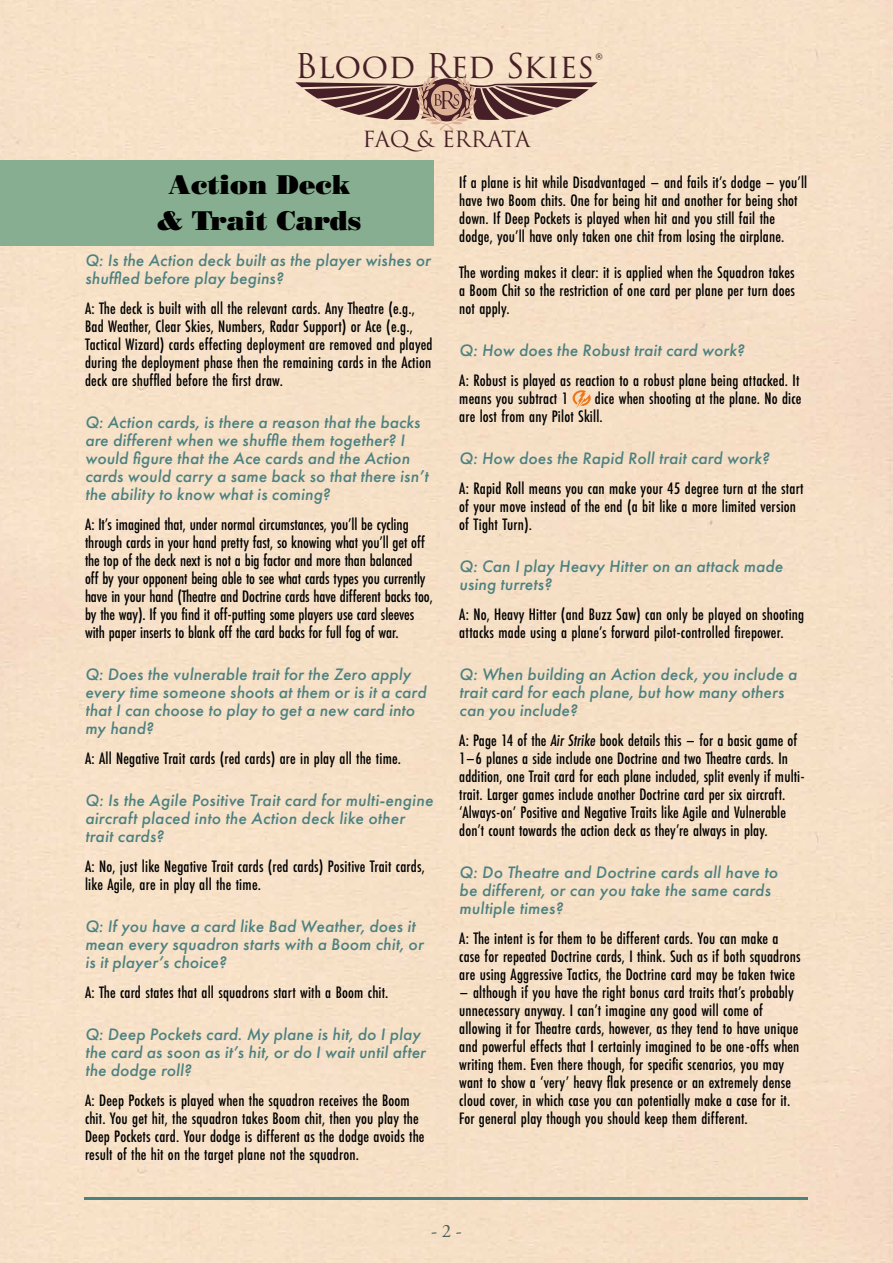
<style>
.page{position:relative;width:893px;height:1263px;background:#f5e0c6}
.page>*{position:absolute;margin:0;border:0;box-sizing:border-box;transform-origin:0 0}
.t1{font:36px "Trajan Pro 3";color:#472027}
.t2{font:33.3px "Trajan Pro 3";letter-spacing:-.005em;color:#472027}
.t3{font:27px/36px "Bodoni Std Poster";color:#000;text-align:center}
.t4{font:21.6px "Trajan Pro 3";letter-spacing:-.02em;color:#472027}
.t5{font:18.9px "Adobe Garamond Pro";color:#49605a}
.t6{font:500 17.25px/18px "Futura PT Cond";letter-spacing:.01em;color:#000}
.t7{font:italic 500 17.25px/18px "Futura PT";letter-spacing:.01em;color:#4c8181}
.s1{font-style:italic}
</style>
<div class="page">
<hr style="left:85px;top:1197px;width:723px;height:3px;background:#4c8181">
<svg style="left:295px;top:76px;width:303px;height:55px;background:#b59789"></svg>
<svg style="left:573px;top:390px;width:18px;height:18px"></svg>
<div style="left:0;top:160px;width:434px;height:85px;background:#87ae91"></div>
<h2 class="t2" style="left:295px;top:44px;width:301px">Blood Red Skies</h2>
<h1 class="t1" style="left:595px;top:44px;width:9px">®</h1>
<p class="t4" style="left:363px;top:124px;width:169px">FAQ&amp; ERRATA</p>
<h3 class="t3" style="left:157px;top:166px;width:206px">Action Deck &amp; Trait Cards</h3>
<p class="t7" style="left:85px;top:251px;width:347px">Q: Is the Action deck built as the player wishes or shuffled before play begins?</p>
<p class="t6" style="left:85px;top:299px;width:349px">A: The deck is built with all the relevant cards. Any Theatre (e.g., Bad Weather, Clear Skies, Numbers, Radar Support) or Ace (e.g., Tactical Wizard) cards effecting deployment are removed and played during the deployment phase then the remaining cards in the Action deck are shuffled before the first draw.</p>
<p class="t7" style="left:85px;top:413px;width:345px">Q: Action cards, is there a reason that the backs are different when we shuffle them together? I would figure that the Ace cards and the Action cards would carry a same back so that there isn’t the ability to know what is coming?</p>
<p class="t6" style="left:85px;top:515px;width:349px">A: It’s imagined that, under normal circumstances, you’ll be cycling through cards in your hand pretty fast, so knowing what you’ll get off the top of the deck next is not a big factor and more than balanced<br>off by your opponent being able to see what cards types you currently have in your hand (Theatre and Doctrine cards have different backs too, by the way). If you find it off-putting some players use card sleeves with paper inserts to blank off the card backs for full fog of war.</p>
<p class="t7" style="left:85px;top:665px;width:343px">Q: Does the vulnerable trait for the Zero apply every time someone shoots at them or is it a card that I can choose to play to get a new card into my hand?</p>
<p class="t6" style="left:85px;top:749px;width:318px">A: All Negative Trait cards (red cards) are in play all the time.</p>
<p class="t7" style="left:85px;top:791px;width:350px">Q: Is the Agile Positive Trait card for multi-engine aircraft placed into the Action deck like other trait cards?</p>
<p class="t6" style="left:85px;top:857px;width:341px">A: No, just like Negative Trait cards (red cards) Positive Trait cards, like Agile, are in play all the time.</p>
<p class="t7" style="left:85px;top:917px;width:340px">Q: If you have a card like Bad Weather, does it mean every squadron starts with a Boom chit, or is it player’s choice?</p>
<p class="t6" style="left:85px;top:983px;width:305px">A: The card states that all squadrons start with a Boom chit.</p>
<p class="t7" style="left:85px;top:1025px;width:342px">Q: Deep Pockets card. My plane is hit, do I play the card as soon as it’s hit, or do I wait until after the dodge roll?</p>
<p class="t6" style="left:85px;top:1091px;width:341px">A: Deep Pockets is played when the squadron receives the Boom chit. You get hit, the squadron takes Boom chit, then you play the Deep Pockets card. Your dodge is different as the dodge avoids the result of the hit on the target plane not the squadron.</p>
<p class="t6" style="left:459px;top:173px;width:350px">If a plane is hit while Disadvantaged – and fails it’s dodge – you’ll have two Boom chits. One for being hit and another for being shot down. If Deep Pockets is played when hit and you still fail the dodge, you’ll have only taken one chit from losing the airplane.</p>
<p class="t6" style="left:459px;top:263px;width:337px;text-align:justify">The wording makes it clear: it is applied when the Squadron takes a Boom Chit so the restriction of one card per plane per turn does not apply.</p>
<p class="t7" style="left:459px;top:341px;width:287px">Q: How does the Robust trait card work?</p>
<p class="t6" style="left:459px;top:371px;width:342px">A: Robust is played as reaction to a robust plane being attacked. It means you subtract 1</p>
<p class="t6" style="left:459px;top:389px;width:344px;text-indent:136px">dice when shooting at the plane. No dice are lost from any Pilot Skill.</p>
<p class="t7" style="left:459px;top:449px;width:312px">Q: How does the Rapid Roll trait card work?</p>
<p class="t6" style="left:459px;top:479px;width:346px">A: Rapid Roll means you can make your 45 degree turn at the start of your move instead of the end (a bit like a more limited version of Tight Turn).</p>
<p class="t7" style="left:459px;top:557px;width:325px">Q: Can I play Heavy Hitter on an attack made using turrets?</p>
<p class="t6" style="left:459px;top:605px;width:347px">A: No, Heavy Hitter (and Buzz Saw) can only be played on shooting attacks made using a plane’s forward pilot-controlled firepower.</p>
<p class="t7" style="left:459px;top:665px;width:339px">Q: When building an Action deck, you include a trait card for each plane, but how many others can you include?</p>
<p class="t6" style="left:459px;top:731px;width:347px">A: Page 14 of the <span class="s1">Air Strike</span> book details this – for a basic game of 1–6 planes a side include one Doctrine and two Theatre cards. In addition, one Trait card for each plane included, split evenly if multi&shy;trait. Larger games include another Doctrine card per six aircraft. ‘Always-on’ Positive and Negative Traits like Agile and Vulnerable don’t count towards the action deck as they’re always in play.</p>
<p class="t7" style="left:459px;top:863px;width:320px">Q: Do Theatre and Doctrine cards all have to be different, or can you take the same cards multiple times?</p>
<p class="t6" style="left:459px;top:929px;width:343px">A: The intent is for them to be different cards. You can make a case for repeated Doctrine cards, I think. Such as if both squadrons are using Aggressive Tactics, the Doctrine card may be taken twice</p>
<p class="t6" style="left:459px;top:983px;width:342px">– although if you have the right bonus card traits that’s probably unnecessary anyway. I can’t imagine any good will come of allowing it for Theatre cards, however, as they tend to have unique and powerful effects that I certainly imagined to be one-offs when writing them. Even there though, for specific scenarios, you may want to show a ‘very’ heavy flak presence or an extremely dense cloud cover, in which case you can potentially make a case for it.<br>For general play though you should keep them different.</p>
<p class="t5" style="left:431px;top:1219px;width:32px">- 2 -</p>
</div>
